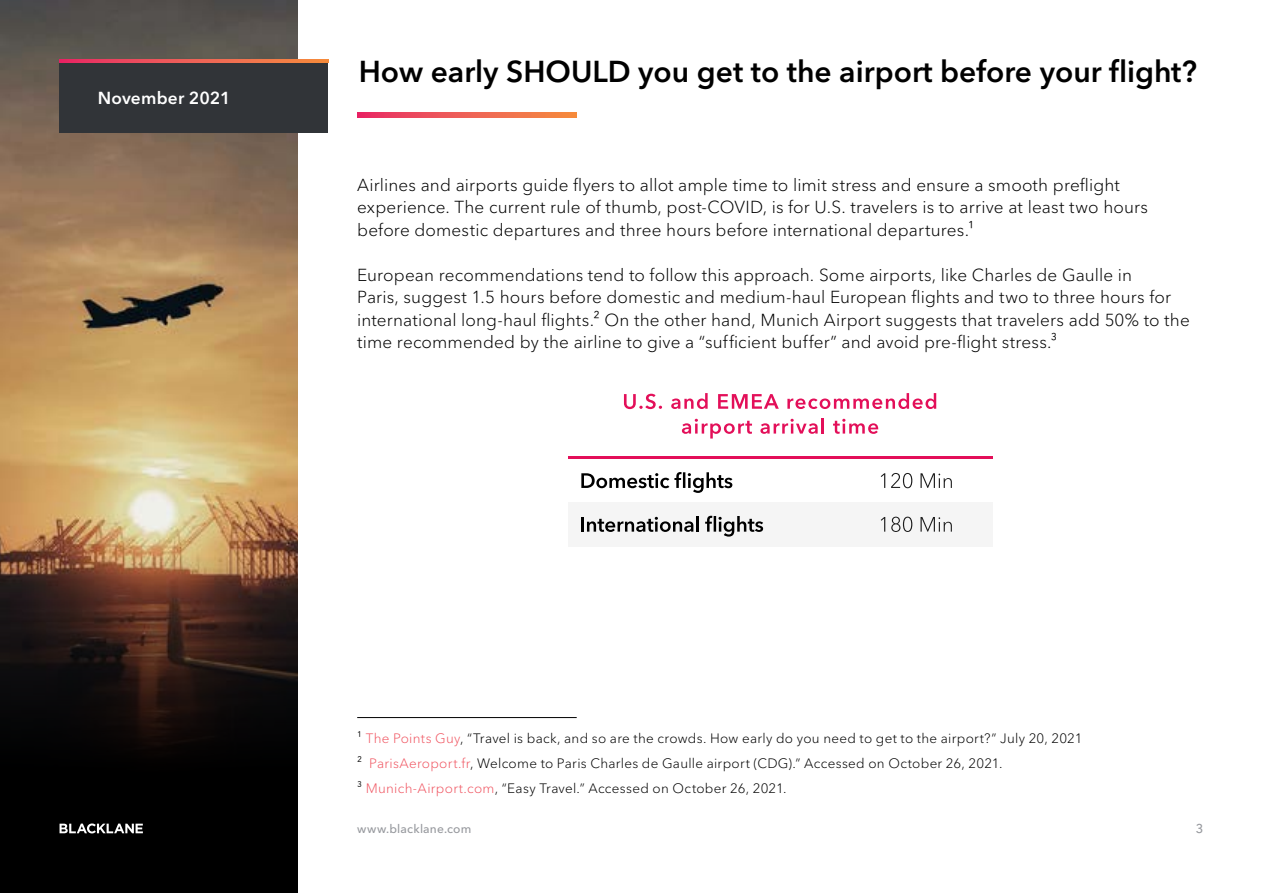
<style>
.page{position:relative;width:1263px;height:893px;background:#fff}
.page>*{position:absolute;margin:0;border:0;box-sizing:border-box;transform-origin:0 0}
.t1{font:600 30px "Avenir Next LT Pro";color:#000}
.t2{font:300 17.25px/22.5px "Avenir Next LT Pro";letter-spacing:.005em;color:#000}
.t3{font:600 17.25px "Avenir Next LT Pro";letter-spacing:.005em;color:#fff}
.t4{font:300 13.5px/25.2px "Avenir Next LT Pro";letter-spacing:.02em;color:#000}
.t5{font:500 12.75px "Avenir Next LT Pro";color:#97999e}
.t6{font:500 12px "Avenir Next LT Pro";letter-spacing:.015em;color:#97999e}
.s1{color:#f05662}
</style>
<div class="page">
<img style="left:0;top:0;width:298px;height:557px">
<svg style="left:0;top:557px;width:298px;height:336px"></svg>
<svg style="left:60px;top:823px;width:83px;height:10px"></svg>
<svg style="left:357px;top:112px;width:220px;height:5px"></svg>
<hr style="left:357px;top:717px;width:220px;height:1px;background:#000">
<div style="left:60px;top:63px;width:268px;height:69px;background:#313438"></div>
<svg style="left:60px;top:60px;width:268px;height:3px"></svg>
<hr style="left:799px;top:457px;width:194px;height:2px;background:#e30f59">
<div style="left:799px;top:502px;width:194px;height:45px;background:#f5f5f5"></div>
<svg style="left:881px;top:473px;width:4px;height:15px"></svg>
<svg style="left:891px;top:473px;width:21px;height:15px"></svg>
<svg style="left:920px;top:473px;width:32px;height:15px"></svg>
<svg style="left:881px;top:517px;width:4px;height:15px"></svg>
<svg style="left:891px;top:517px;width:21px;height:15px"></svg>
<svg style="left:920px;top:517px;width:32px;height:15px"></svg>
<div style="left:568px;top:502px;width:231px;height:45px;background:#f5f5f5"></div>
<hr style="left:568px;top:457px;width:231px;height:2px;background:#e30f59">
<svg style="left:581px;top:472px;width:151px;height:21px"></svg>
<hr style="left:581px;top:517px;width:3px;height:15px;background:#000">
<svg style="left:587px;top:517px;width:106px;height:15px"></svg>
<hr style="left:696px;top:516px;width:3px;height:16px;background:#000">
<svg style="left:705px;top:516px;width:58px;height:21px"></svg>
<svg style="left:624px;top:394px;width:38px;height:15px"></svg>
<svg style="left:671px;top:393px;width:37px;height:16px"></svg>
<svg style="left:718px;top:394px;width:61px;height:15px"></svg>
<svg style="left:787px;top:393px;width:149px;height:16px"></svg>
<svg style="left:682px;top:419px;width:70px;height:20px"></svg>
<svg style="left:760px;top:418px;width:64px;height:16px"></svg>
<svg style="left:833px;top:419px;width:45px;height:15px"></svg>
<p class="t3" style="left:98px;top:88px;width:134px">November 2021</p>
<h1 class="t1" style="left:359px;top:54px;width:840px">How early SHOULD you get to the airport before your flight?</h1>
<p class="t2" style="left:357px;top:173px;width:792px">Airlines and airports guide flyers to allot ample time to limit stress and ensure a smooth preflight experience. The current rule of thumb, post-COVID, is for U.S. travelers is to arrive at least two hours before domestic departures and three hours before international departures.¹</p>
<p class="t2" style="left:357px;top:263px;width:834px">European recommendations tend to follow this approach. Some airports, like Charles de Gaulle in<br>Paris, suggest 1.5 hours before domestic and medium-haul European flights and two to three hours for international long-haul flights.² On the other hand, Munich Airport suggests that travelers add 50% to the time recommended by the airline to give a “sufficient buffer” and avoid pre-flight stress.³</p>
<p class="t4" style="left:357px;top:726px;width:727px">¹ <span class="s1">The Points Guy</span>, “Travel is back, and so are the crowds. How early do you need to get to the airport?” July 20, 2021<br>² <span class="s1">ParisAeroport.fr</span>, Welcome to Paris Charles de Gaulle airport (CDG).” Accessed on October 26, 2021.<br>³ <span class="s1">Munich-Airport.com</span>, “Easy Travel.” Accessed on October 26, 2021.</p>
<p class="t6" style="left:357px;top:822px;width:116px">www.blacklane.com</p>
<p class="t5" style="left:1196px;top:821px;width:9px">3</p>
</div>
